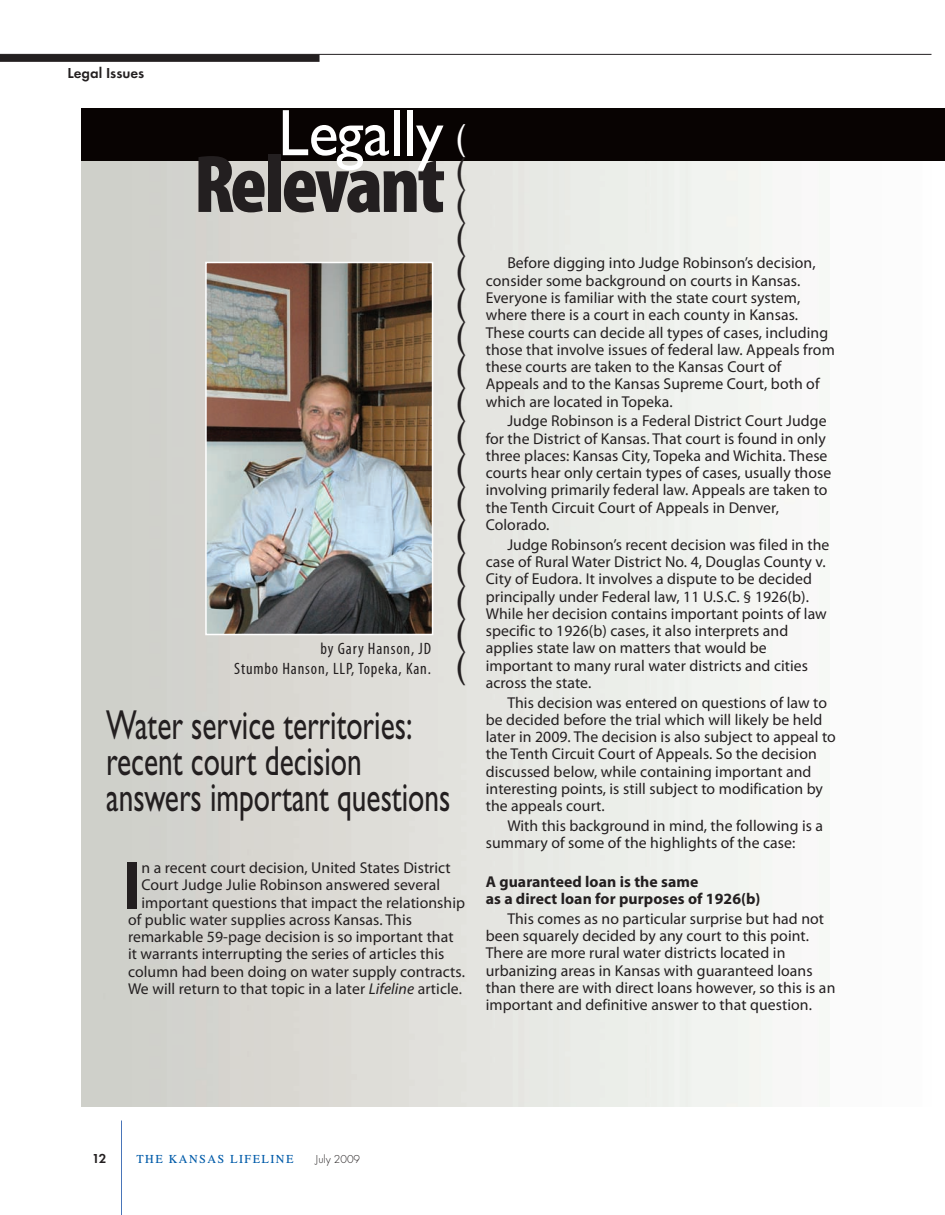
<style>
.page{position:relative;width:945px;height:1215px;background:#fff}
.page>*{position:absolute;margin:0;border:0;box-sizing:border-box;transform-origin:0 0}
.t1{font:900 condensed 82.5px "Myriad Pro";letter-spacing:-.03em;color:#231f20}
.t2{font:700 67.5px "Gill Sans";color:#231f20;scale:.85 1}
.t3{font:66px "Gill Sans TT";letter-spacing:-.005em;color:#fff;scale:.95 1}
.t4{font:42px/36px "Gill Sans";color:#231f20;scale:.7 1}
.t5{font:36px/33px "Gill Sans TT";color:#231f20;text-align:justify;scale:.85 1}
.t6{font:36px "Gill Sans TT";color:#fff;scale:.85 1}
.t7{font:condensed 16.5px/19.8px "Myriad Pro";letter-spacing:.05em;color:#231f20;text-align:right}
.t8{font:15.75px/17.2px "Myriad Pro";letter-spacing:.005em;color:#231f20}
.t9{font:700 15.75px/17.2px "Myriad Pro";letter-spacing:.005em;color:#231f20}
.t10{font:600 15px "Futura T";color:#231f20}
.t11{font:600 13.5px "Futura T";color:#231f20}
.t12{font:12px "Times CSATT";letter-spacing:.125em;color:#015ba9}
.t13{font:300 12px "Futura T";color:#231f20}
.s1{font-style:italic}
</style>
<div class="page">
<hr style="left:121px;top:1120px;width:1px;height:95px;background:#4975b9">
<hr style="left:0;top:54px;width:932px;height:1px;background:#231f20">
<div style="left:0;top:54px;width:320px;height:8px;background:#231f20"></div>
<img style="left:81px;top:160px;width:851px;height:947px">
<img style="left:208px;top:265px;width:222px;height:367px">
<div style="left:205px;top:262px;width:228px;height:373px;border:2px solid #fff"></div>
<div style="left:81px;top:108px;width:864px;height:52px;background:#080302"></div>
<p class="t10" style="left:68px;top:66px;width:78px">Legal Issues</p>
<h3 class="t3" style="left:278px;top:110px;width:176px">Legally</h3>
<h1 class="t1" style="left:194px;top:135px;width:253px">Relevant</h1>
<p class="t7" style="left:234px;top:639px;width:198px">by Gary Hanson, JD<br>Stumbo Hanson, LLP, Topeka, Kan.</p>
<h3 class="t6" style="left:456px;top:124px;width:13px">(</h3>
<h3 class="t5" style="left:456px;top:157px;width:13px">( ( ( ( ( ( ( ( ( ( ( ( ( ( ( (</h3>
<h3 class="t4" style="left:106px;top:711px;width:493px">Water service territories: recent court decision answers important questions</h3>
<p class="t8" style="left:141px;top:861px;width:311px">n a recent court decision, United States District</p>
<p class="t8" style="left:141px;top:878px;width:300px">Court Judge Julie Robinson answered several</p>
<p class="t8" style="left:141px;top:895px;width:325px">important questions that impact the relationship</p>
<p class="t8" style="left:128px;top:912px;width:286px">of public water supplies across Kansas. This</p>
<p class="t8" style="left:128px;top:930px;width:327px">remarkable 59-page decision is so important that</p>
<p class="t8" style="left:128px;top:947px;width:318px">it warrants interrupting the series of articles this</p>
<p class="t8" style="left:128px;top:964px;width:338px">column had been doing on water supply contracts.</p>
<p class="t8" style="left:128px;top:981px;width:335px">We will return to that topic in a later <span class="s1">Lifeline</span> article.</p>
<h2 class="t2" style="left:123px;top:862px;width:24px">I</h2>
<p class="t8" style="left:486px;top:256px;width:351px;text-indent:22px">Before digging into Judge Robinson’s decision, consider some background on courts in Kansas.<br>Everyone is familiar with the state court system, where there is a court in each county in Kansas.<br>These courts can decide all types of cases, including those that involve issues of federal law. Appeals from these courts are taken to the Kansas Court of Appeals and to the Kansas Supreme Court, both of which are located in Topeka.</p>
<p class="t8" style="left:486px;top:414px;width:347px;text-indent:22px">Judge Robinson is a Federal District Court Judge for the District of Kansas. That court is found in only three places: Kansas City, Topeka and Wichita. These courts hear only certain types of cases, usually those involving primarily federal law. Appeals are taken to the Tenth Circuit Court of Appeals in Denver, Colorado.</p>
<p class="t8" style="left:486px;top:537px;width:345px;text-indent:22px">Judge Robinson’s recent decision was filed in the case of Rural Water District No. 4, Douglas County v.<br>City of Eudora. It involves a dispute to be decided principally under Federal law, 11 U.S.C. § 1926(b).<br>While her decision contains important points of law specific to 1926(b) cases, it also interprets and applies state law on matters that would be important to many rural water districts and cities across the state.</p>
<p class="t8" style="left:486px;top:695px;width:352px;text-indent:22px">This decision was entered on questions of law to be decided before the trial which will likely be held later in 2009. The decision is also subject to appeal to the Tenth Circuit Court of Appeals. So the decision discussed below, while containing important and interesting points, is still subject to modification by the appeals court.</p>
<p class="t8" style="left:486px;top:818px;width:339px;text-indent:22px">With this background in mind, the following is a summary of some of the highlights of the case:</p>
<p class="t9" style="left:486px;top:875px;width:276px">A guaranteed loan is the same<br>as a direct loan for purposes of 1926(b)</p>
<p class="t8" style="left:486px;top:911px;width:351px;text-indent:22px">This comes as no particular surprise but had not been squarely decided by any court to this point.<br>There are more rural water districts located in urbanizing areas in Kansas with guaranteed loans than there are with direct loans however, so this is an important and definitive answer to that question.</p>
<p class="t11" style="left:92px;top:1153px;width:16px">12</p>
<p class="t12" style="left:136px;top:1155px;width:158px">THE KANSAS LIFELINE</p>
<p class="t13" style="left:315px;top:1155px;width:46px">July 2009</p>
</div>
